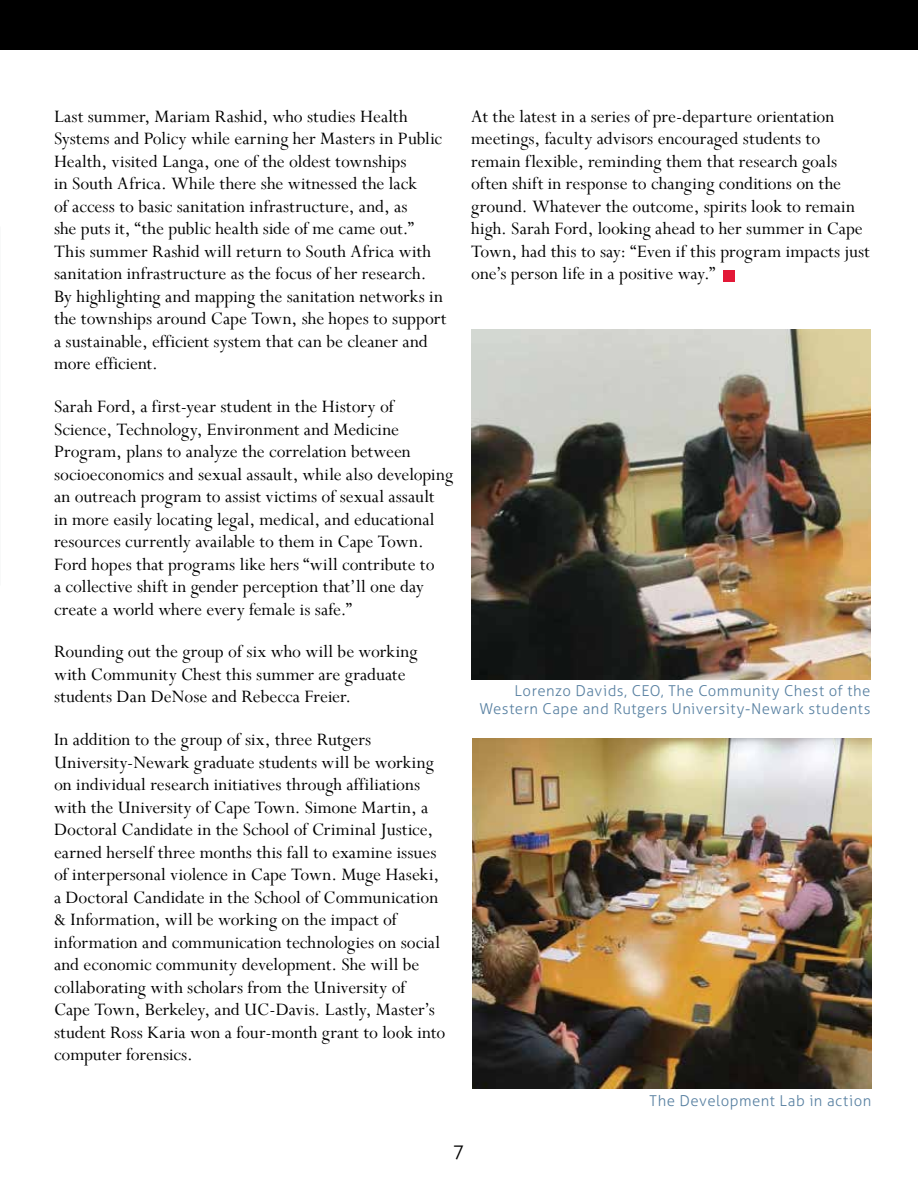
<style>
.page{position:relative;width:918px;height:1188px;background:#fff}
.page>*{position:absolute;margin:0;border:0;box-sizing:border-box;transform-origin:0 0}
.t1{font:19.5px/22.5px "Perpetua";color:#000}
.t2{font:300 19.5px "Aller";color:#000}
.t3{font:300 15px/18px "Aller";letter-spacing:.03em;color:#5981a2;text-align:right}
</style>
<div class="page">
<img style="left:471px;top:329px;width:399px;height:350px">
<div style="left:0;top:0;width:918px;height:50px;background:#000"></div>
<img style="left:472px;top:738px;width:400px;height:351px">
<div style="left:723px;top:270px;width:12px;height:11px;background:#e31837"></div>
<p class="t1" style="left:54px;top:105px;width:394px">Last summer, Mariam Rashid, who studies Health Systems and Policy while earning her Masters in Public Health, visited Langa, one of the oldest townships<br>in South Africa. While there she witnessed the lack<br>of access to basic sanitation infrastructure, and, as<br>she puts it, “the public health side of me came out.” This summer Rashid will return to South Africa with sanitation infrastructure as the focus of her research.<br>By highlighting and mapping the sanitation networks in the townships around Cape Town, she hopes to support a sustainable, efficient system that can be cleaner and more efficient.</p>
<p class="t1" style="left:54px;top:395px;width:401px">Sarah Ford, a first-year student in the History of Science, Technology, Environment and Medicine Program, plans to analyze the correlation between socioeconomics and sexual assault, while also developing an outreach program to assist victims of sexual assault<br>in more easily locating legal, medical, and educational resources currently available to them in Cape Town.<br>Ford hopes that programs like hers “will contribute to<br>a collective shift in gender perception that’ll one day create a world where every female is safe.”</p>
<p class="t1" style="left:54px;top:640px;width:365px">Rounding out the group of six who will be working with Community Chest this summer are graduate students Dan DeNose and Rebecca Freier.</p>
<p class="t1" style="left:54px;top:728px;width:393px">In addition to the group of six, three Rutgers University-Newark graduate students will be working on individual research initiatives through affiliations with the University of Cape Town. Simone Martin, a Doctoral Candidate in the School of Criminal Justice, earned herself three months this fall to examine issues of interpersonal violence in Cape Town. Muge Haseki, a Doctoral Candidate in the School of Communication &amp; Information, will be working on the impact of information and communication technologies on social and economic community development. She will be collaborating with scholars from the University of Cape Town, Berkeley, and UC-Davis. Lastly, Master’s student Ross Karia won a four-month grant to look into computer forensics.</p>
<p class="t1" style="left:471px;top:105px;width:400px">At the latest in a series of pre-departure orientation meetings, faculty advisors encouraged students to remain flexible, reminding them that research goals often shift in response to changing conditions on the ground. Whatever the outcome, spirits look to remain high. Sarah Ford, looking ahead to her summer in Cape Town, had this to say: “Even if this program impacts just one’s person life in a positive way.”</p>
<p class="t3" style="left:479px;top:682px;width:393px">Lorenzo Davids, CEO, The Community Chest of the<br>Western Cape and Rutgers University-Newark students</p>
<p class="t3" style="left:650px;top:1092px;width:223px">The Development Lab in action</p>
<p class="t2" style="left:453px;top:1139px;width:13px">7</p>
</div>
